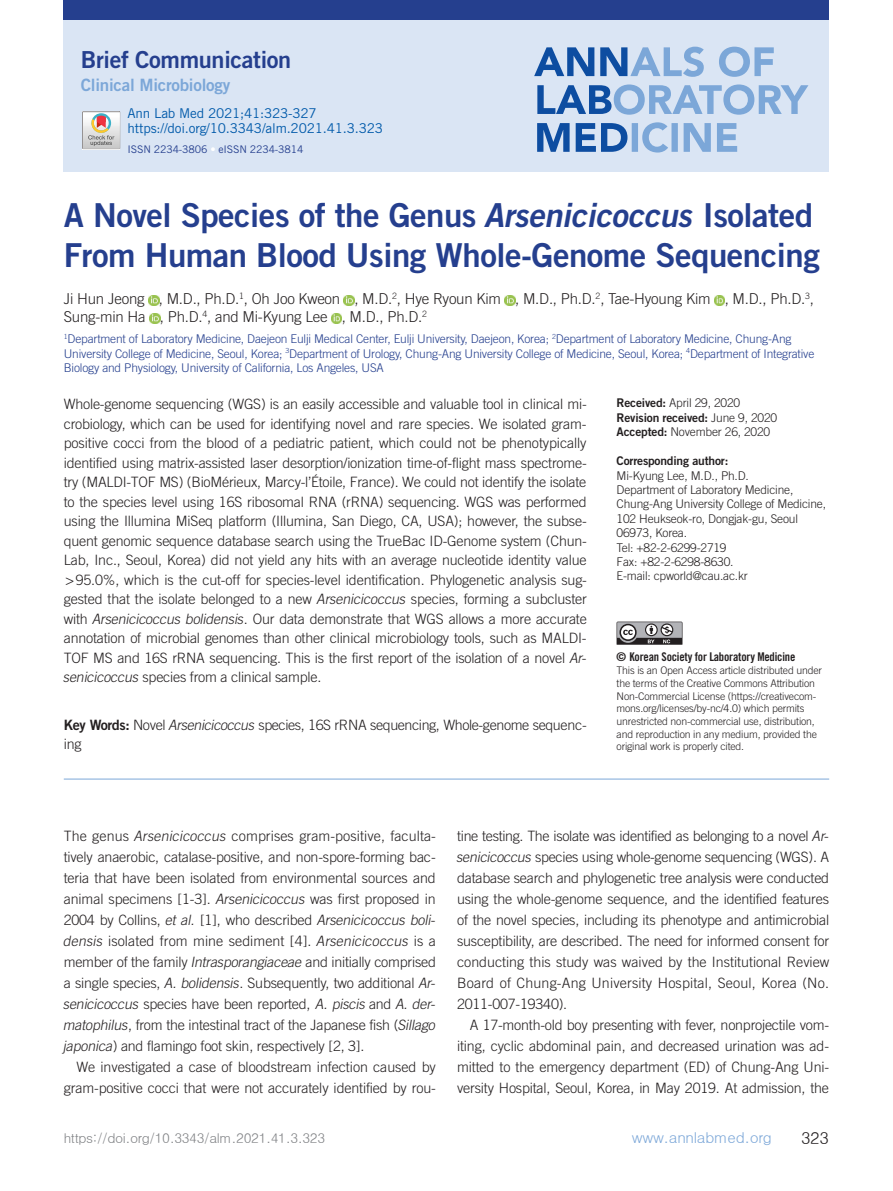
<style>
.page{position:relative;width:893px;height:1191px;background:#fff}
.page>*{position:absolute;margin:0;border:0;box-sizing:border-box;transform-origin:0 0}
.제목{font:33px/39.6px "Trade Gothic LT Std Bd 2";letter-spacing:-.015em;color:#253f8e}
.논문분류{font:23.4px "Trade Gothic LT Std Bd 2";letter-spacing:-.015em;color:#253f8e}
.논문소분류{font:16.95px "Trade Gothic LT Std Bd 2";letter-spacing:-.015em;color:#7ca7d8}
.URL{font:16.5px "Dotum";color:#231f20}
.저자{font:300 15px/18px "Trade Gothic LT Std";letter-spacing:-.015em;color:#231f20}
.URL-2{font:15px "Dotum";letter-spacing:-.02em;color:#7ca7d8}
.초록{font:300 14.25px/19.5px "Trade Gothic LT Std";letter-spacing:-.015em;color:#231f20}
.본문{font:300 14.25px/21px "Trade Gothic LT Std";letter-spacing:-.015em;color:#231f20;text-align:right}
.본문_0{font:300 14.25px/21px "Trade Gothic LT Std";letter-spacing:-.015em;color:#231f20}
.t1{font:13.5px "Dotum";letter-spacing:-.03em;color:#808285}
.DOI_단락{font:13.5px "Trade Gothic LT Std";letter-spacing:-.015em;color:#015aaa}
.서지단락{font:13.5px "Trade Gothic LT Std";letter-spacing:-.015em;color:#015aaa}
.소속{font:300 12px/14.4px "Trade Gothic LT Std";letter-spacing:-.015em;color:#253f8e}
.교신저자{font:300 12px/14.4px "Trade Gothic LT Std";letter-spacing:-.015em;color:#231f20}
.t2{font:12px "Trade Gothic LT Std Bd Cn 20";letter-spacing:-.015em;color:#231f20}
.교신저자-2{font:12px "Trade Gothic LT Std Bd 2";letter-spacing:-.015em;color:#231f20}
.t3{font:300 10.5px/12.6px "Trade Gothic LT Std";letter-spacing:-.015em;color:#231f20}
.ISSN{font:10.5px "Trade Gothic LT Std";letter-spacing:-.015em;color:#253f8e}
.s1{color:#fff}
.s2{font-style:italic}
.s3{font-family:"Trade Gothic LT Std Bd 2";font-weight:400}
.s4{font-family:"Trade Gothic LT Std";font-weight:300}
.s5{font-family:"Trade Gothic LT Std Bd 2"}
</style>
<div class="page">
<div style="left:64px;top:0;width:765px;height:172px;background:#dae5f4"></div>
<div style="left:64px;top:0;width:765px;height:19px;background:#253f8e"></div>
<svg style="left:537px;top:122px;width:200px;height:30px"></svg>
<svg style="left:537px;top:84px;width:271px;height:31px"></svg>
<svg style="left:534px;top:47px;width:240px;height:30px"></svg>
<svg style="left:148px;top:295px;width:11px;height:11px"></svg>
<svg style="left:344px;top:295px;width:11px;height:11px"></svg>
<svg style="left:505px;top:295px;width:10px;height:11px"></svg>
<svg style="left:714px;top:295px;width:11px;height:11px"></svg>
<svg style="left:149px;top:313px;width:11px;height:11px"></svg>
<svg style="left:331px;top:313px;width:11px;height:11px"></svg>
<svg style="left:617px;top:621px;width:65px;height:23px"></svg>
<hr style="left:64px;top:778px;width:765px;height:1px;background:#7ca7d8">
<svg style="left:82px;top:111px;width:38px;height:38px"></svg>
<p class="논문분류" style="left:81px;top:45px;width:212px">Brief Communication</p>
<p class="논문소분류" style="left:81px;top:75px;width:151px">Clinical Microbiology</p>
<p class="서지단락" style="left:128px;top:105px;width:191px">Ann Lab Med 2021;41:323-327</p>
<p class="DOI_단락" style="left:128px;top:120px;width:257px">https://doi.org/10.3343/alm.2021.41.3.323</p>
<p class="ISSN" style="left:128px;top:143px;width:177px">ISSN 2234-3806 <span class="s1">•</span> eISSN 2234-3814</p>
<p class="제목" style="left:64px;top:195px;width:757px">A Novel Species of the Genus <span class="s2">Arsenicicoccus</span> Isolated<br>From Human Blood Using Whole-Genome Sequencing</p>
<p class="저자" style="left:64px;top:290px;width:752px">Ji Hun Jeong , M.D., Ph.D.<sup>1</sup>, Oh Joo Kweon , M.D.<sup>2</sup>, Hye Ryoun Kim , M.D., Ph.D.<sup>2</sup>, Tae-Hyoung Kim , M.D., Ph.D.<sup>3</sup>,<br>Sung-min Ha , Ph.D.<sup>4</sup>, and Mi-Kyung Lee , M.D., Ph.D.<sup>2</sup></p>
<p class="소속" style="left:64px;top:332px;width:752px"><sup>1</sup>Department of Laboratory Medicine, Daejeon Eulji Medical Center, Eulji University, Daejeon, Korea; <sup>2</sup>Department of Laboratory Medicine, Chung-Ang<br>University College of Medicine, Seoul, Korea; <sup>3</sup>Department of Urology, Chung-Ang University College of Medicine, Seoul, Korea; <sup>4</sup>Department of Integrative<br>Biology and Physiology, University of California, Los Angeles, USA</p>
<p class="초록" style="left:63px;top:394px;width:527px">Whole-genome sequencing (WGS) is an easily accessible and valuable tool in clinical mi&shy;crobiology, which can be used for identifying novel and rare species. We isolated gram&shy;positive cocci from the blood of a pediatric patient, which could not be phenotypically identified using matrix-assisted laser desorption/ionization time-of-flight mass spectrome&shy;try (MALDI-TOF MS) (BioMérieux, Marcy-l’Étoile, France). We could not identify the isolate to the species level using 16S ribosomal RNA (rRNA) sequencing. WGS was performed using the Illumina MiSeq platform (Illumina, San Diego, CA, USA); however, the subse&shy;quent genomic sequence database search using the TrueBac ID-Genome system (Chun-Lab, Inc., Seoul, Korea) did not yield any hits with an average nucleotide identity value &gt;95.0%, which is the cut-off for species-level identification. Phylogenetic analysis sug&shy;gested that the isolate belonged to a new <span class="s2">Arsenicicoccus</span> species, forming a subcluster with <span class="s2">Arsenicicoccus bolidensis</span>. Our data demonstrate that WGS allows a more accurate annotation of microbial genomes than other clinical microbiology tools, such as MALDI-TOF MS and 16S rRNA sequencing. This is the first report of the isolation of a novel <span class="s2">Ar&shy;senicicoccus</span> species from a clinical sample.</p>
<p class="초록" style="left:64px;top:715px;width:524px"><span class="s3">Key Words:</span> Novel <span class="s2">Arsenicicoccus</span> species, 16S rRNA sequencing, Whole-genome sequenc&shy;ing</p>
<p class="교신저자" style="left:617px;top:396px;width:125px"><span class="s3">Received:</span> April 29, 2020</p>
<p class="교신저자-2" style="left:617px;top:410px;width:162px">Revision received: <span class="s4">June 9, 2020</span></p>
<p class="교신저자" style="left:617px;top:424px;width:155px"><span class="s3">Accepted:</span> November 26, 2020</p>
<p class="교신저자" style="left:617px;top:453px;width:134px"><span class="s3">Corresponding author:<br></span>Mi-Kyung Lee, M.D., Ph.D.</p>
<p class="교신저자" style="left:617px;top:482px;width:211px">Department of Laboratory Medicine,<br>Chung-Ang University College of Medicine,<br>102 Heukseok-ro, Dongjak-gu, Seoul<br>06973, Korea.</p>
<p class="교신저자" style="left:617px;top:540px;width:112px">Tel: +82-2-6299-2719</p>
<p class="교신저자" style="left:617px;top:554px;width:118px">Fax: +82-2-6298-8630.</p>
<p class="교신저자" style="left:617px;top:568px;width:133px">E-mail: cpworld@cau.ac.kr</p>
<p class="t2" style="left:617px;top:650px;width:180px"><span class="s5">©</span> Korean Society for Laboratory Medicine</p>
<p class="t3" style="left:617px;top:664px;width:207px">This is an Open Access article distributed under the terms of the Creative Commons Attribution Non-Commercial License (https://creativecom&shy;mons.org/licenses/by-nc/4.0) which permits</p>
<p class="t3" style="left:617px;top:714px;width:202px">unrestricted non-commercial use, distribution, and reproduction in any medium, provided the original work is properly cited.</p>
<p class="본문_0" style="left:63px;top:825px;width:376px">The genus <span class="s2">Arsenicicoccus</span> comprises gram-positive, faculta&shy;tively anaerobic, catalase-positive, and non-spore-forming bac&shy;teria that have been isolated from environmental sources and animal specimens [1-3]. <span class="s2">Arsenicicoccus</span> was first proposed in 2004 by Collins, <span class="s2">et al.</span> [1], who described <span class="s2">Arsenicicoccus boli&shy;densis</span> isolated from mine sediment [4]. <span class="s2">Arsenicicoccus</span> is a member of the family <span class="s2">Intrasporangiaceae</span> and initially comprised a single species, <span class="s2">A. bolidensis</span>. Subsequently, two additional <span class="s2">Ar&shy;senicicoccus</span> species have been reported, <span class="s2">A. piscis</span> and <span class="s2">A. der&shy;matophilus</span>, from the intestinal tract of the Japanese fish (<span class="s2">Sillago japonica</span>) and flamingo foot skin, respectively [2, 3].</p>
<p class="본문" style="left:64px;top:1056px;width:374px">We investigated a case of bloodstream infection caused by gram-positive cocci that were not accurately identified by rou-</p>
<p class="본문" style="left:456px;top:825px;width:376px;text-align:left">tine testing. The isolate was identified as belonging to a novel <span class="s2">Ar&shy;senicicoccus</span> species using whole-genome sequencing (WGS). A database search and phylogenetic tree analysis were conducted using the whole-genome sequence, and the identified features of the novel species, including its phenotype and antimicrobial susceptibility, are described. The need for informed consent for conducting this study was waived by the Institutional Review Board of Chung-Ang University Hospital, Seoul, Korea (No.<br>2011-007-19340).</p>
<p class="본문" style="left:457px;top:1014px;width:374px;text-align:justify;text-indent:13px">A 17-month-old boy presenting with fever, nonprojectile vom&shy;iting, cyclic abdominal pain, and decreased urination was ad&shy;mitted to the emergency department (ED) of Chung-Ang Uni&shy;versity Hospital, Seoul, Korea, in May 2019. At admission, the</p>
<p class="t1" style="left:64px;top:1131px;width:263px">https://doi.org/10.3343/alm.2021.41.3.323</p>
<p class="URL-2" style="left:632px;top:1130px;width:142px">www.annlabmed.org</p>
<p class="URL" style="left:801px;top:1129px;width:30px">323</p>
</div>
